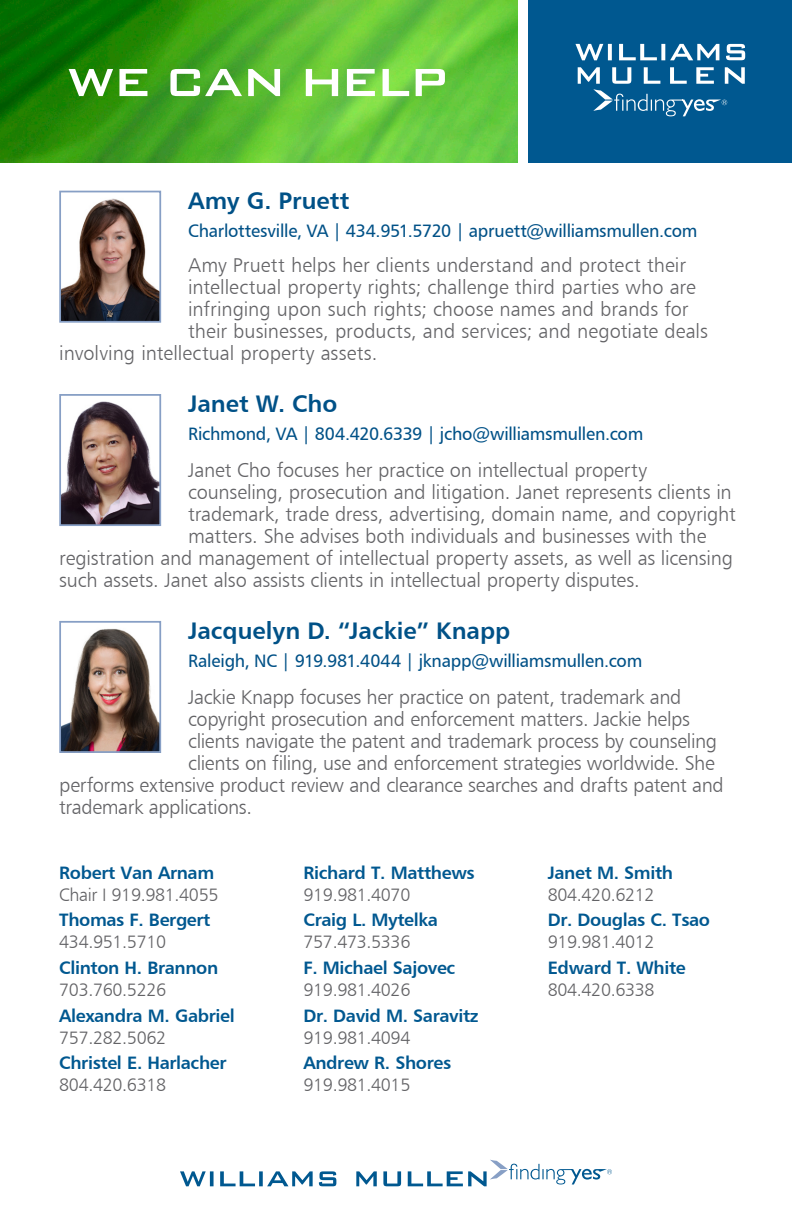
<style>
.page{position:relative;width:792px;height:1224px;background:#fff}
.page>*{position:absolute;margin:0;border:0;box-sizing:border-box;transform-origin:0 0}
.t1{font:500 52.6px "Bank Gothic BT";letter-spacing:-.055em;color:#fff}
.t2{font:24px "Humanist 777 BT Bold B";letter-spacing:-.005em;color:#005187}
.t3{font:20px "Humanist 777 BT Light B";letter-spacing:-.01em;color:#636366}
.t4{font:18px/22px "Humanist 777 BT Bold B";letter-spacing:-.02em;color:#005890}
.t5{font:18px "Humanist 777 BT Roman B";letter-spacing:-.015em;color:#005187}
.t6{font:18px/22px "Humanist 777 BT Light B";letter-spacing:-.02em;color:#636366}
.s1{font-family:"Humanist 777 BT Bold B";color:#005890}
.s2{font-family:"Humanist 777 BT Light B";color:#636366}
</style>
<div class="page">
<img style="left:0;top:0;width:517px;height:163px">
<div style="left:529px;top:0;width:263px;height:163px;background:#005890"></div>
<svg style="left:575px;top:44px;width:144px;height:16px"></svg>
<svg style="left:726px;top:44px;width:19px;height:16px"></svg>
<svg style="left:578px;top:67px;width:167px;height:49px"></svg>
<img style="left:62px;top:198px;width:96px;height:122px">
<div style="left:59px;top:191px;width:102px;height:132px;border:2px solid #879fc5"></div>
<img style="left:62px;top:401px;width:96px;height:122px">
<div style="left:59px;top:394px;width:102px;height:132px;border:2px solid #879fc5"></div>
<img style="left:62px;top:628px;width:96px;height:122px">
<div style="left:59px;top:621px;width:102px;height:132px;border:2px solid #879fc5"></div>
<svg style="left:180px;top:1160px;width:432px;height:26px"></svg>
<p class="t1" style="left:67px;top:53px;width:383px">WE CAN HELP</p>
<p class="t2" style="left:188px;top:185px;width:163px">Amy G. Pruett</p>
<p class="t5" style="left:188px;top:219px;width:511px">Charlottesville, VA | 434.951.5720 | apruett@williamsmullen.com</p>
<p class="t3" style="left:188px;top:252px;width:499px">Amy Pruett helps her clients understand and protect their</p>
<p class="t3" style="left:188px;top:274px;width:509px">intellectual property rights; challenge third parties who are</p>
<p class="t3" style="left:188px;top:296px;width:502px">infringing upon such rights; choose names and brands for</p>
<p class="t3" style="left:188px;top:318px;width:521px">their businesses, products, and services; and negotiate deals</p>
<p class="t3" style="left:59px;top:340px;width:320px">involving intellectual property assets.</p>
<p class="t2" style="left:188px;top:389px;width:151px">Janet W. Cho</p>
<p class="t5" style="left:188px;top:423px;width:457px">Richmond, VA | 804.420.6339 | jcho@williamsmullen.com</p>
<p class="t3" style="left:188px;top:458px;width:460px">Janet Cho focuses her practice on intellectual property</p>
<p class="t3" style="left:188px;top:480px;width:545px">counseling, prosecution and litigation. Janet represents clients in</p>
<p class="t3" style="left:188px;top:502px;width:549px">trademark, trade dress, advertising, domain name, and copyright</p>
<p class="t3" style="left:188px;top:524px;width:520px">matters. She advises both individuals and businesses with the</p>
<p class="t3" style="left:59px;top:546px;width:675px">registration and management of intellectual property assets, as well as licensing</p>
<p class="t3" style="left:59px;top:568px;width:582px">such assets. Janet also assists clients in intellectual property disputes.</p>
<p class="t2" style="left:188px;top:616px;width:324px">Jacquelyn D. “Jackie” Knapp</p>
<p class="t5" style="left:188px;top:650px;width:456px">Raleigh, NC | 919.981.4044 | jknapp@williamsmullen.com</p>
<p class="t3" style="left:188px;top:685px;width:495px">Jackie Knapp focuses her practice on patent, trademark and</p>
<p class="t3" style="left:188px;top:707px;width:503px">copyright prosecution and enforcement matters. Jackie helps</p>
<p class="t3" style="left:188px;top:729px;width:531px">clients navigate the patent and trademark process by counseling</p>
<p class="t3" style="left:188px;top:751px;width:528px">clients on filing, use and enforcement strategies worldwide. She</p>
<p class="t3" style="left:59px;top:773px;width:666px">performs extensive product review and clearance searches and drafts patent and</p>
<p class="t3" style="left:59px;top:795px;width:194px">trademark applications.</p>
<p class="t6" style="left:59px;top:861px;width:161px"><span class="s1">Robert Van Arnam<br></span>Chair I 919.981.4055</p>
<p class="t4" style="left:59px;top:909px;width:153px">Thomas F. Bergert<br><span class="s2">434.951.5710</span></p>
<p class="t4" style="left:59px;top:956px;width:161px">Clinton H. Brannon<br><span class="s2">703.760.5226</span></p>
<p class="t4" style="left:59px;top:1004px;width:177px">Alexandra M. Gabriel<br><span class="s2">757.282.5062</span></p>
<p class="t4" style="left:59px;top:1051px;width:169px">Christel E. Harlacher<br><span class="s2">804.420.6318</span></p>
<p class="t4" style="left:304px;top:861px;width:173px">Richard T. Matthews<br><span class="s2">919.981.4070</span></p>
<p class="t4" style="left:304px;top:909px;width:136px">Craig L. Mytelka<br><span class="s2">757.473.5336</span></p>
<p class="t4" style="left:304px;top:956px;width:153px">F. Michael Sajovec<br><span class="s2">919.981.4026</span></p>
<p class="t4" style="left:304px;top:1004px;width:177px">Dr. David M. Saravitz<br><span class="s2">919.981.4094</span></p>
<p class="t4" style="left:304px;top:1051px;width:149px">Andrew R. Shores<br><span class="s2">919.981.4015</span></p>
<p class="t4" style="left:548px;top:861px;width:127px">Janet M. Smith<br><span class="s2">804.420.6212</span></p>
<p class="t4" style="left:548px;top:909px;width:164px">Dr. Douglas C. Tsao<br><span class="s2">919.981.4012</span></p>
<p class="t4" style="left:548px;top:956px;width:140px">Edward T. White<br><span class="s2">804.420.6338</span></p>
</div>
